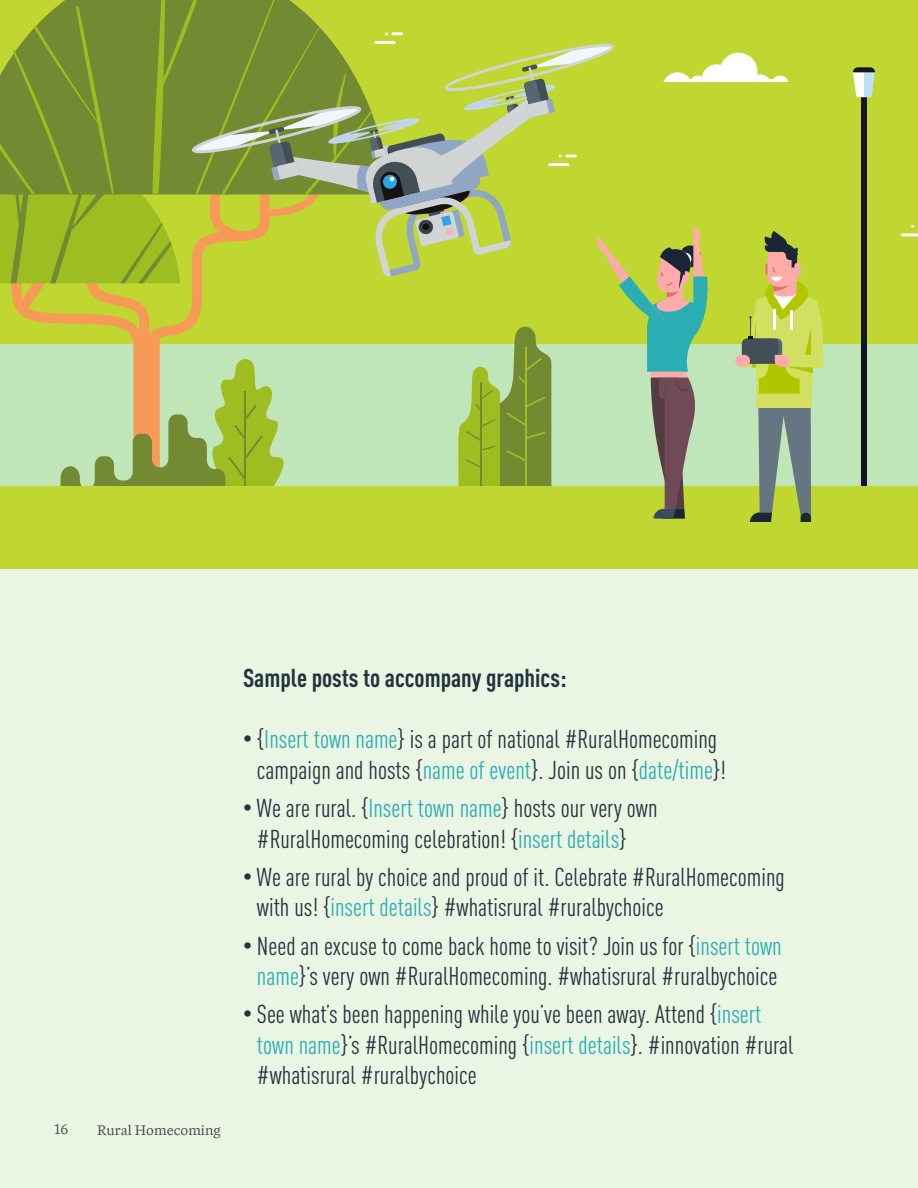
<style>
.page{position:relative;width:918px;height:1188px;background:#fff}
.page>*{position:absolute;margin:0;border:0;box-sizing:border-box;transform-origin:0 0}
.t1{font:condensed 25.5px/30.6px "DINOT";color:#233340}
.t2{font:700 condensed 25.5px "DINOT";color:#233340}
.t3{font:15px "Blanco";color:#4d4d4f}
.s1{font-size:19.5px}
.s2{color:#2aaeb4}
</style>
<div class="page">
<div style="left:0;top:0;width:918px;height:406px;background:#bfd730"></div>
<div style="left:0;top:344px;width:918px;height:142px;background:#bfe5b8"></div>
<div style="left:0;top:569px;width:918px;height:619px;background:#ebf5e3"></div>
<div style="left:0;top:486px;width:918px;height:83px;background:#bfd730"></div>
<div style="left:861px;top:97px;width:6px;height:389px;background:#141721"></div>
<svg style="left:853px;top:67px;width:22px;height:30px"></svg>
<svg style="left:901px;top:225px;width:17px;height:11px"></svg>
<svg style="left:0;top:0;width:823px;height:522px"></svg>
<hr style="left:375px;top:41px;width:21px;height:3px;background:#fff">
<p class="t3" style="left:54px;top:1118px;width:16px">16</p>
<p class="t3" style="left:97px;top:1119px;width:125px">Rural Homecoming</p>
<p class="t2" style="left:243px;top:663px;width:325px">Sample posts to accompany graphics:</p>
<p class="t1" style="left:243px;top:724px;width:485px;text-align:center"><span class="s1">•</span> {<span class="s2">Insert town name</span>} is a part of national #RuralHomecoming campaign and hosts {<span class="s2">name of event</span>}. Join us on {<span class="s2">date/time</span>}!</p>
<p class="t1" style="left:257px;top:793px;width:402px;text-indent:-14px"><span class="s1">•</span> We are rural. {<span class="s2">Insert town name</span>} hosts our very own #RuralHomecoming celebration! {<span class="s2">insert details</span>}</p>
<p class="t1" style="left:257px;top:861px;width:529px;text-indent:-14px"><span class="s1">•</span> We are rural by choice and proud of it. Celebrate #RuralHomecoming with us! {<span class="s2">insert details</span>} #whatisrural #ruralbychoice</p>
<p class="t1" style="left:243px;top:930px;width:540px;text-align:center"><span class="s1">•</span> Need an excuse to come back home to visit? Join us for {<span class="s2">insert town name</span>}’s very own #RuralHomecoming. #whatisrural #ruralbychoice</p>
<p class="t1" style="left:257px;top:999px;width:538px;text-indent:-14px"><span class="s1">•</span> See what’s been happening while you’ve been away. Attend {<span class="s2">insert town name</span>}’s #RuralHomecoming {<span class="s2">insert details</span>}. #innovation #rural #whatisrural #ruralbychoice</p>
</div>
